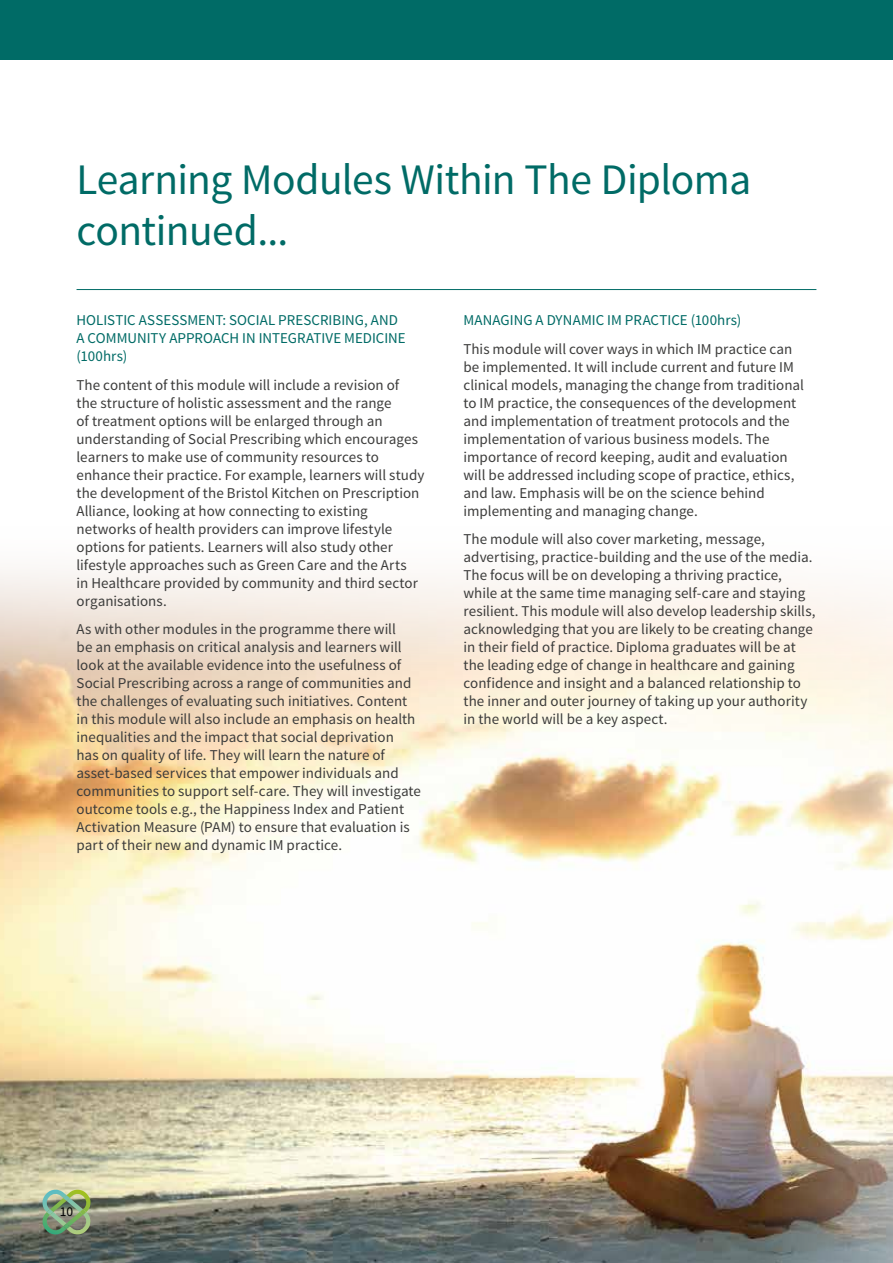
<style>
.page{position:relative;width:893px;height:1263px;background:#fff}
.page>*{position:absolute;margin:0;border:0;box-sizing:border-box;transform-origin:0 0}
.t1{font:43.5px/51px "Source Sans Pro";letter-spacing:-.015em;color:#006b66}
.t2{font:15px/18px "Source Sans Pro";color:#3c3c3b}
.t3{font:15px/18px "Source Sans Pro";color:#006b66}
.t4{font:13.5px "Source Sans Pro";color:#000}
</style>
<div class="page">
<img style="left:0;top:773px;width:759px;height:490px">
<svg style="left:759px;top:773px;width:134px;height:490px"></svg>
<svg style="left:0;top:666px;width:893px;height:107px"></svg>
<svg style="left:0;top:569px;width:893px;height:97px;fill:#faf1e7"></svg>
<div style="left:0;top:0;width:893px;height:60px;background:#006b66"></div>
<hr style="left:77px;top:289px;width:739px;height:1px;background:#006b66">
<img style="left:42px;top:1190px;width:50px;height:44px">
<h1 class="t1" style="left:77px;top:155px;width:676px">Learning Modules Within The Diploma continued...</h1>
<p class="t3" style="left:77px;top:311px;width:331px">HOLISTIC ASSESSMENT: SOCIAL PRESCRIBING, AND<br>A COMMUNITY APPROACH IN INTEGRATIVE MEDICINE (100hrs)</p>
<p class="t2" style="left:77px;top:376px;width:349px">The content of this module will include a revision of<br>the structure of holistic assessment and the range<br>of treatment options will be enlarged through an understanding of Social Prescribing which encourages learners to make use of community resources to enhance their practice. For example, learners will study the development of the Bristol Kitchen on Prescription Alliance, looking at how connecting to existing networks of health providers can improve lifestyle options for patients. Learners will also study other lifestyle approaches such as Green Care and the Arts<br>in Healthcare provided by community and third sector organisations.</p>
<p class="t2" style="left:77px;top:620px;width:346px">As with other modules in the programme there will<br>be an emphasis on critical analysis and learners will look at the available evidence into the usefulness of Social Prescribing across a range of communities and the challenges of evaluating such initiatives. Content in this module will also include an emphasis on health inequalities and the impact that social deprivation<br>has on quality of life. They will learn the nature of asset-based services that empower individuals and communities to support self-care. They will investigate outcome tools e.g., the Happiness Index and Patient Activation Measure (PAM) to ensure that evaluation is part of their new and dynamic IM practice.</p>
<p class="t3" style="left:463px;top:311px;width:279px">MANAGING A DYNAMIC IM PRACTICE (100hrs)</p>
<p class="t2" style="left:463px;top:340px;width:342px">This module will cover ways in which IM practice can be implemented. It will include current and future IM clinical models, managing the change from traditional to IM practice, the consequences of the development and implementation of treatment protocols and the implementation of various business models. The importance of record keeping, audit and evaluation will be addressed including scope of practice, ethics, and law. Emphasis will be on the science behind implementing and managing change.</p>
<p class="t2" style="left:463px;top:530px;width:354px">The module will also cover marketing, message, advertising, practice-building and the use of the media.<br>The focus will be on developing a thriving practice, while at the same time managing self-care and staying resilient. This module will also develop leadership skills, acknowledging that you are likely to be creating change in their field of practice. Diploma graduates will be at the leading edge of change in healthcare and gaining confidence and insight and a balanced relationship to the inner and outer journey of taking up your authority in the world will be a key aspect.</p>
<p class="t4" style="left:60px;top:1203px;width:15px">10</p>
</div>
